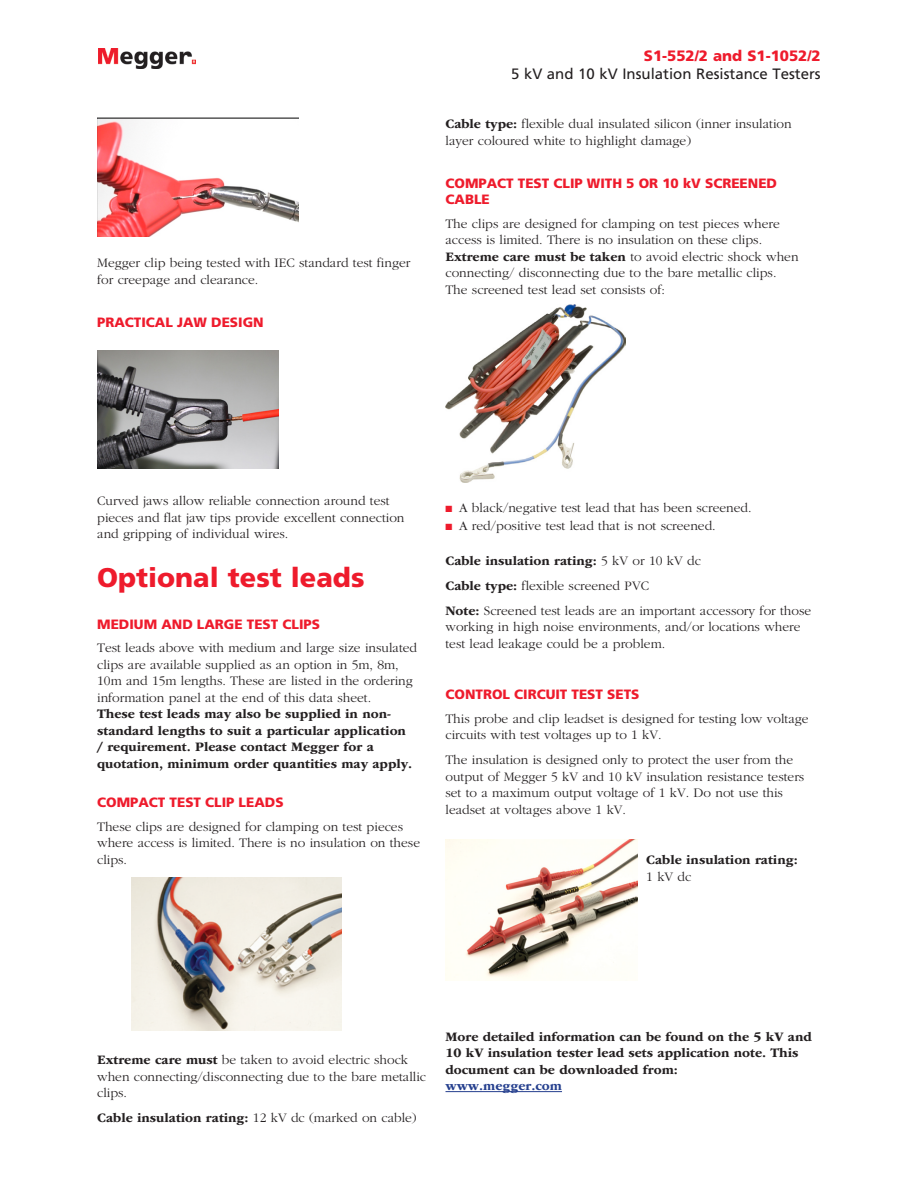
<style>
.page{position:relative;width:918px;height:1188px;background:#fff}
.page>*{position:absolute;margin:0;border:0;box-sizing:border-box;transform-origin:0 0}
.Main_Red_Heading{font:900 27px "Frutiger";color:#ee1b2c}
._01b_small_product_d{font:15px "Frutiger";color:#231f20}
._01a_small_product_n{font:900 15px "Frutiger";color:#ee1b2c}
.Body_Copy{font:300 13.5px/16.5px "Garamond";color:#231f20}
.Body_Copy-2{font:700 13.5px/16.5px "ITC Garamond Std";color:#231f20}
.Body_Copy-3{font:900 13.5px "Frutiger";color:#ee1b2c}
.Red_Body_Heading{font:900 13.5px/16.5px "Frutiger";color:#ee1b2c}
.s1{font-family:"ITC Garamond Std";font-weight:700}
.s2{color:#ee1b2c}
.s3{font-family:"Garamond";font-weight:300}
.s4{color:#253f8e}
</style>
<div class="page">
<img style="left:98px;top:48px;width:98px;height:21px">
<svg style="left:97px;top:118px;width:201px;height:118px"></svg>
<img style="left:97px;top:351px;width:182px;height:117px">
<img style="left:131px;top:877px;width:210px;height:153px">
<hr style="left:446px;top:1091px;width:116px;height:1px;background:#253f8e">
<img style="left:446px;top:304px;width:179px;height:179px">
<img style="left:446px;top:839px;width:192px;height:141px">
<p class="Body_Copy" style="left:97px;top:255px;width:315px">Megger clip being tested with IEC standard test finger for creepage and clearance.</p>
<p class="Red_Body_Heading" style="left:97px;top:314px;width:168px">PRACTICAL JAW DESIGN</p>
<p class="_01a_small_product_n" style="left:644px;top:46px;width:178px">S1-552/2 and S1-1052/2</p>
<p class="_01b_small_product_d" style="left:511px;top:65px;width:311px">5 kV and 10 kV Insulation Resistance Testers</p>
<p class="Body_Copy" style="left:446px;top:116px;width:348px"><span class="s1">Cable type:</span> flexible dual insulated silicon (inner insulation layer coloured white to highlight damage)</p>
<p class="Red_Body_Heading" style="left:446px;top:175px;width:333px">COMPACT TEST CLIP WITH 5 OR 10 kV SCREENED<br>CABLE</p>
<p class="Body_Copy" style="left:446px;top:216px;width:355px">The clips are designed for clamping on test pieces where access is limited. There is no insulation on these clips.<br><span class="s1">Extreme care must be taken</span> to avoid electric shock when connecting/ disconnecting due to the bare metallic clips.<br>The screened test lead set consists of:</p>
<p class="Body_Copy" style="left:97px;top:493px;width:309px">Curved jaws allow reliable connection around test pieces and flat jaw tips provide excellent connection and gripping of individual wires.</p>
<p class="Main_Red_Heading" style="left:97px;top:561px;width:269px">Optional test leads</p>
<p class="Body_Copy-3" style="left:97px;top:616px;width:224px">MEDIUM AND LARGE TEST CLIPS</p>
<p class="Body_Copy" style="left:97px;top:640px;width:321px">Test leads above with medium and large size insulated clips are available supplied as an option in 5m, 8m, 10m and 15m lengths. These are listed in the ordering information panel at the end of this data sheet.<br><span class="s1">These test leads may also be supplied in non&shy;standard lengths to suit a particular application<br>/ requirement. Please contact Megger for a quotation, minimum order quantities may apply.</span></p>
<p class="Body_Copy-3" style="left:97px;top:794px;width:188px">COMPACT TEST CLIP LEADS</p>
<p class="Body_Copy" style="left:97px;top:819px;width:324px">These clips are designed for clamping on test pieces where access is limited. There is no insulation on these clips.</p>
<p class="Body_Copy" style="left:446px;top:500px;width:308px"><span class="s2">■</span> A black/negative test lead that has been screened.</p>
<p class="Body_Copy" style="left:446px;top:517px;width:272px"><span class="s2">■</span> A red/positive test lead that is not screened.</p>
<p class="Body_Copy-2" style="left:446px;top:552px;width:257px">Cable insulation rating: <span class="s3">5 kV or 10 kV dc</span></p>
<p class="Body_Copy" style="left:446px;top:578px;width:205px"><span class="s1">Cable type:</span> flexible screened PVC</p>
<p class="Body_Copy" style="left:446px;top:603px;width:367px"><span class="s1">Note:</span> Screened test leads are an important accessory for those working in high noise environments, and/or locations where test lead leakage could be a problem.</p>
<p class="Body_Copy-3" style="left:446px;top:687px;width:195px">CONTROL CIRCUIT TEST SETS</p>
<p class="Body_Copy" style="left:446px;top:711px;width:365px">This probe and clip leadset is designed for testing low voltage circuits with test voltages up to 1 kV.</p>
<p class="Body_Copy" style="left:446px;top:752px;width:360px">The insulation is designed only to protect the user from the output of Megger 5 kV and 10 kV insulation resistance testers set to a maximum output voltage of 1 kV. Do not use this leadset at voltages above 1 kV.</p>
<p class="Body_Copy-2" style="left:646px;top:852px;width:153px">Cable insulation rating:<br><span class="s3">1 kV dc</span></p>
<p class="Body_Copy" style="left:97px;top:1052px;width:330px"><span class="s1">Extreme care must</span> be taken to avoid electric shock when connecting/disconnecting due to the bare metallic clips.</p>
<p class="Body_Copy-2" style="left:97px;top:1110px;width:321px">Cable insulation rating: <span class="s3">12 kV dc (marked on cable)</span></p>
<p class="Body_Copy-2" style="left:446px;top:1028px;width:368px">More detailed information can be found on the 5 kV and 10 kV insulation tester lead sets application note. This document can be downloaded from:<br><span class="s4">www.megger.com</span></p>
</div>
